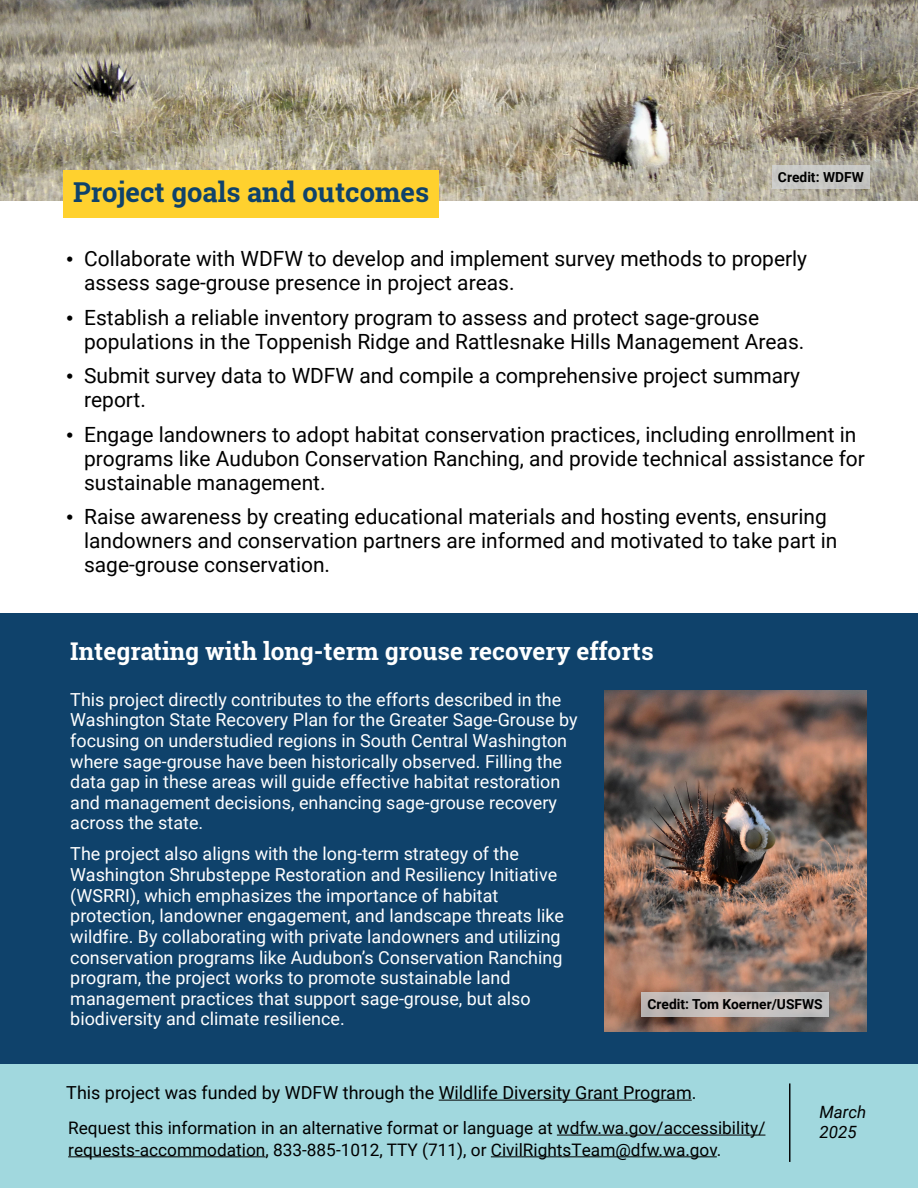
<style>
.page{position:relative;width:918px;height:1188px;background:#fff}
.page>*{position:absolute;margin:0;border:0;box-sizing:border-box;transform-origin:0 0}
.t1{font:700 27.45px "Roboto Slab";color:#0f426b}
.t2{font:700 24.45px "Roboto Slab";color:#fff}
.t3{font:21px/24.2px "Roboto";color:#000}
.t4{font:18px/20.7px "Roboto";color:#fff}
.t5{font:18px "Roboto";color:#000}
.t6{font:17.25px/21.8px "Roboto";color:#000}
.t7{font:italic 16.95px/20.2px "Roboto";color:#000}
.t8{font:700 13.8px "Roboto";color:#000}
.s1{font-family:"Times New Roman"}
</style>
<div class="page">
<div style="left:0;top:1053px;width:918px;height:135px;background:#a1d8de"></div>
<div style="left:0;top:614px;width:918px;height:450px;background:#0f426b"></div>
<img style="left:604px;top:690px;width:262px;height:342px">
<div style="left:641px;top:992px;width:188px;height:24px;background:linear-gradient(to right,#c2b9b5,#c6c4c3)"></div>
<img style="left:0;top:0;width:918px;height:200px">
<div style="left:772px;top:166px;width:98px;height:23px;background:#c8c8c5"></div>
<div style="left:63px;top:171px;width:376px;height:47px;background:#ffd12e"></div>
<hr style="left:557px;top:1135px;width:208px;height:1px;background:#000">
<hr style="left:68px;top:1156px;width:197px;height:1px;background:#000">
<hr style="left:491px;top:1156px;width:226px;height:1px;background:#000">
<hr style="left:789px;top:1083px;width:1px;height:79px;background:#000">
<hr style="left:439px;top:1100px;width:253px;height:1px;background:#000">
<p class="t1" style="left:73px;top:173px;width:358px">Project goals and outcomes</p>
<p class="t8" style="left:778px;top:168px;width:87px">Credit: WDFW</p>
<p class="t3" style="left:84px;top:246px;width:725px;text-indent:-18px"><span class="s1">•</span> Collaborate with WDFW to develop and implement survey methods to properly assess sage-grouse presence in project areas.</p>
<p class="t3" style="left:84px;top:304px;width:722px;text-indent:-18px"><span class="s1">•</span> Establish a reliable inventory program to assess and protect sage-grouse populations in the Toppenish Ridge and Rattlesnake Hills Management Areas.</p>
<p class="t3" style="left:84px;top:363px;width:718px;text-indent:-18px"><span class="s1">•</span> Submit survey data to WDFW and compile a comprehensive project summary report.</p>
<p class="t3" style="left:84px;top:421px;width:782px;text-indent:-18px"><span class="s1">•</span> Engage landowners to adopt habitat conservation practices, including enrollment in programs like Audubon Conservation Ranching, and provide technical assistance for sustainable management.</p>
<p class="t3" style="left:84px;top:504px;width:755px;text-indent:-18px"><span class="s1">•</span> Raise awareness by creating educational materials and hosting events, ensuring landowners and conservation partners are informed and motivated to take part in sage-grouse conservation.</p>
<h1 class="t2" style="left:70px;top:635px;width:585px">Integrating with long-term grouse recovery efforts</h1>
<p class="t4" style="left:70px;top:688px;width:509px">This project directly contributes to the efforts described in the Washington State Recovery Plan for the Greater Sage-Grouse by focusing on understudied regions in South Central Washington where sage-grouse have been historically observed. Filling the data gap in these areas will guide effective habitat restoration and management decisions, enhancing sage-grouse recovery across the state.</p>
<p class="t4" style="left:70px;top:843px;width:495px">The project also aligns with the long-term strategy of the Washington Shrubsteppe Restoration and Resiliency Initiative (WSRRI), which emphasizes the importance of habitat protection, landowner engagement, and landscape threats like wildfire. By collaborating with private landowners and utilizing conservation programs like Audubon’s Conservation Ranching program, the project works to promote sustainable land management practices that support sage-grouse, but also biodiversity and climate resilience.</p>
<p class="t8" style="left:648px;top:994px;width:177px">Credit: Tom Koerner/USFWS</p>
<p class="t5" style="left:66px;top:1080px;width:632px">This project was funded by WDFW through the Wildlife Diversity Grant Program.</p>
<p class="t6" style="left:68px;top:1116px;width:699px">Request this information in an alternative format or language at wdfw.wa.gov/accessibility/ requests-accommodation, 833-885-1012, TTY (711), or CivilRightsTeam@dfw.wa.gov.</p>
<p class="t7" style="left:820px;top:1101px;width:48px">March<br>2025</p>
</div>
